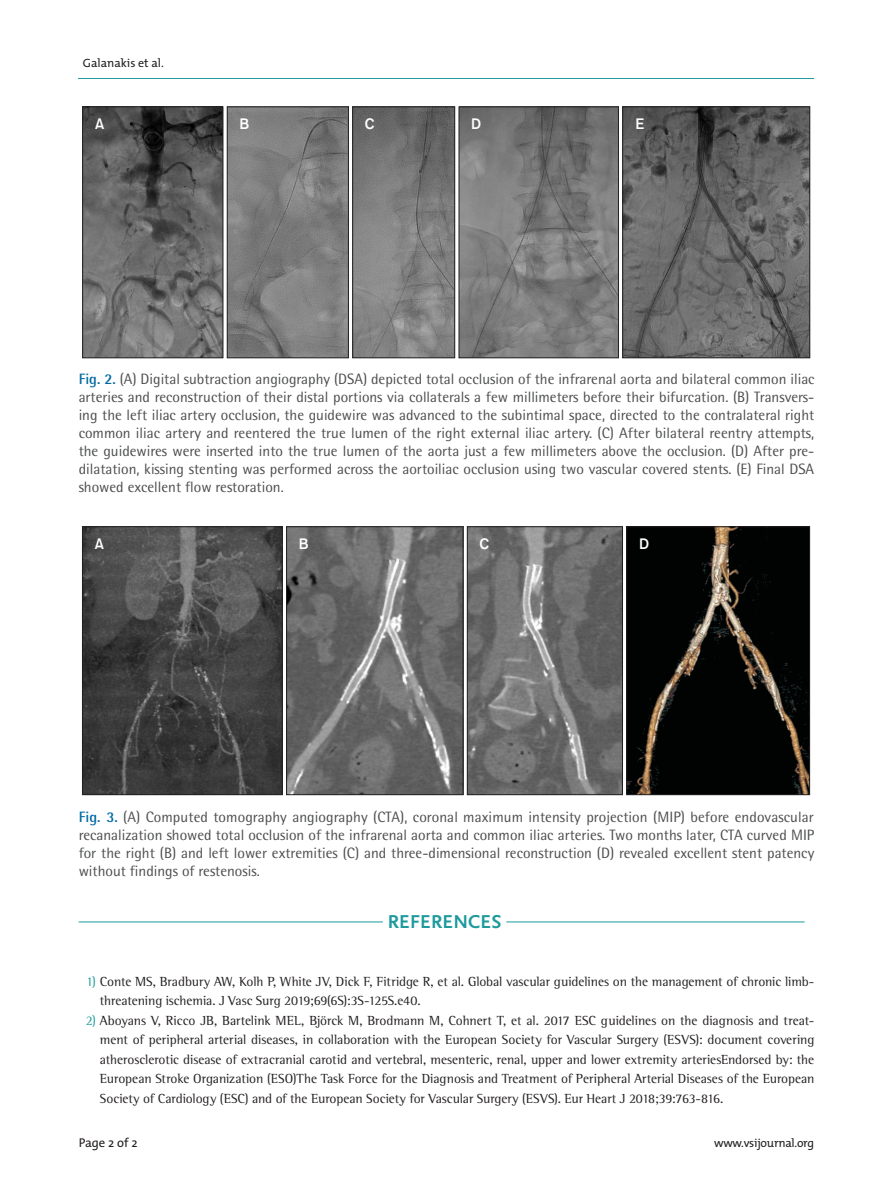
<style>
.page{position:relative;width:893px;height:1191px;background:#fff}
.page>*{position:absolute;margin:0;border:0;box-sizing:border-box;transform-origin:0 0}
.서론_1st{font:700 19.5px "Nexus Sans Pro";letter-spacing:.01em;color:#1f9b9d}
.표제목{font:15px/18px "Rotis Semi Sans Std";color:#4b4c4d;text-align:justify}
.t1{font:15px "Gothic 725 BT Bold A";color:#fff}
.t2{font:13.5px/19.5px "Rotis Semi Serif Std";letter-spacing:-.01em;color:#231f20}
.t3{font:12.75px "The Mix";color:#231f20}
.t4{font:12px "The Mix";letter-spacing:-.02em;color:#231f20}
.t5{font:12px "The Mix";color:#231f20}
.s1{font-weight:700;color:#0069a4}
.s2{color:#1f9b9d}
</style>
<div class="page">
<hr style="left:79px;top:78px;width:735px;height:1px;background:#1f9b9d">
<hr style="left:79px;top:921px;width:304px;height:1px;background:#1f9b9d">
<hr style="left:506px;top:921px;width:299px;height:1px;background:#1f9b9d">
<svg style="left:82px;top:106px;width:728px;height:252px;background:#717171"></svg>
<svg style="left:82px;top:526px;width:728px;height:269px;background:#4d4d4c"></svg>
<p class="t5" style="left:83px;top:53px;width:82px">Galanakis et al.</p>
<p class="t1" style="left:95px;top:115px;width:11px">A</p>
<p class="t1" style="left:240px;top:115px;width:11px">B</p>
<p class="t1" style="left:365px;top:115px;width:11px">C</p>
<p class="t1" style="left:471px;top:115px;width:12px">D</p>
<p class="t1" style="left:635px;top:115px;width:11px">E</p>
<p class="표제목" style="left:79px;top:370px;width:737px"><span class="s1">Fig. 2.</span> (A) Digital subtraction angiography (DSA) depicted total occlusion of the infrarenal aorta and bilateral common iliac arteries and reconstruction of their distal portions via collaterals a few millimeters before their bifurcation. (B) Transvers&shy;ing the left iliac artery occlusion, the guidewire was advanced to the subintimal space, directed to the contralateral right common iliac artery and reentered the true lumen of the right external iliac artery. (C) After bilateral reentry attempts, the guidewires were inserted into the true lumen of the aorta just a few millimeters above the occlusion. (D) After pre&shy;dilatation, kissing stenting was performed across the aortoiliac occlusion using two vascular covered stents. (E) Final DSA showed excellent flow restoration.</p>
<p class="t1" style="left:95px;top:535px;width:11px">A</p>
<p class="t1" style="left:299px;top:535px;width:11px">B</p>
<p class="t1" style="left:480px;top:535px;width:11px">C</p>
<p class="t1" style="left:639px;top:535px;width:12px">D</p>
<p class="표제목" style="left:79px;top:807px;width:737px"><span class="s1">Fig. 3.</span> (A) Computed tomography angiography (CTA), coronal maximum intensity projection (MIP) before endovascular recanalization showed total occlusion of the infrarenal aorta and common iliac arteries. Two months later, CTA curved MIP for the right (B) and left lower extremities (C) and three-dimensional reconstruction (D) revealed excellent stent patency without findings of restenosis.</p>
<p class="서론_1st" style="left:388px;top:907px;width:115px">REFERENCES</p>
<p class="t2" style="left:100px;top:971px;width:716px;text-indent:-14px"><span class="s2">1)</span> Conte MS, Bradbury AW, Kolh P, White JV, Dick F, Fitridge R, et al. Global vascular guidelines on the management of chronic limb&shy;threatening ischemia. J Vasc Surg 2019;69(6S):3S-125S.e40.</p>
<p class="t2" style="left:100px;top:1010px;width:716px;text-align:justify;text-indent:-14px"><span class="s2">2)</span> Aboyans V, Ricco JB, Bartelink MEL, Björck M, Brodmann M, Cohnert T, et al. 2017 ESC guidelines on the diagnosis and treat&shy;ment of peripheral arterial diseases, in collaboration with the European Society for Vascular Surgery (ESVS): document covering atherosclerotic disease of extracranial carotid and vertebral, mesenteric, renal, upper and lower extremity arteriesEndorsed by: the European Stroke Organization (ESO)The Task Force for the Diagnosis and Treatment of Peripheral Arterial Diseases of the European Society of Cardiology (ESC) and of the European Society for Vascular Surgery (ESVS). Eur Heart J 2018;39:763-816.</p>
<p class="t3" style="left:79px;top:1132px;width:60px">Page 2 of 2</p>
<p class="t4" style="left:714px;top:1133px;width:102px">www.vsijournal.org</p>
</div>
